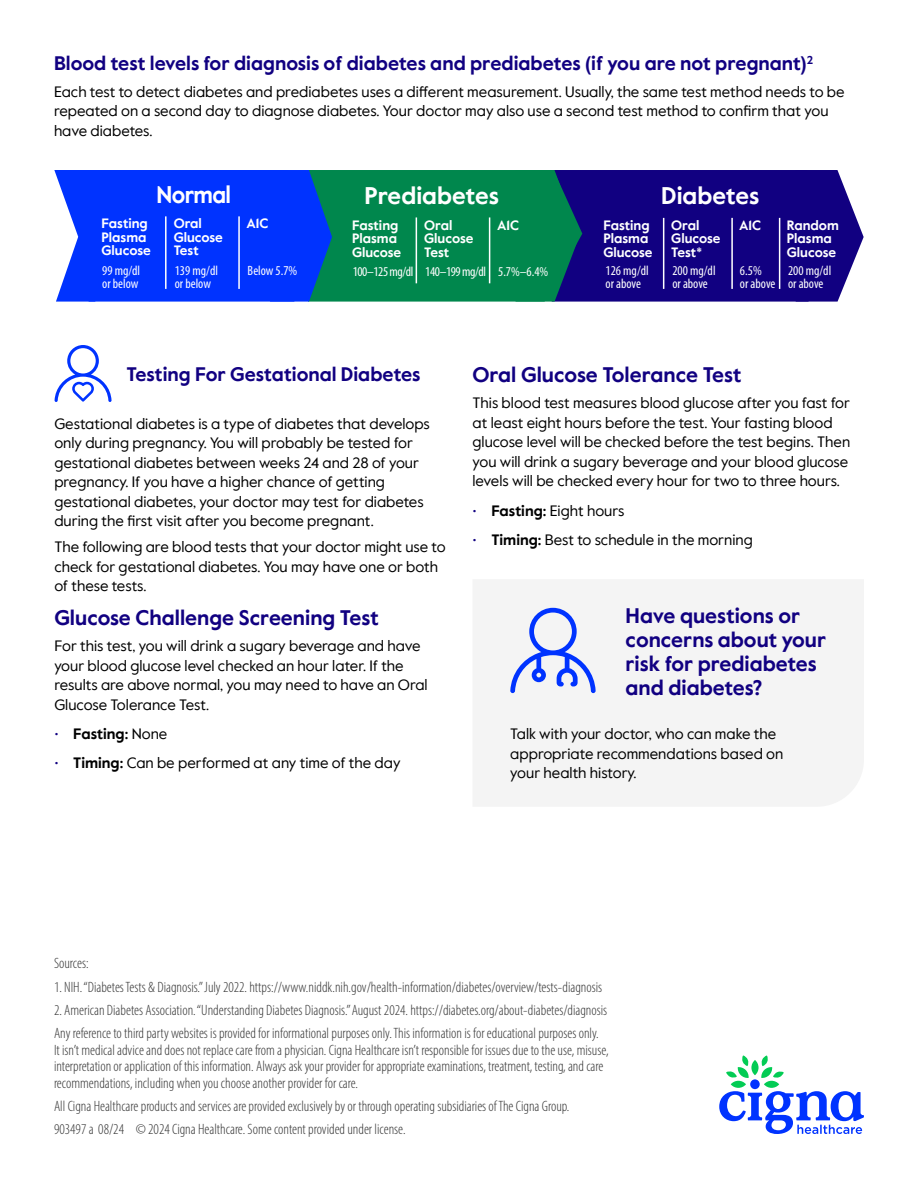
<style>
.page{position:relative;width:918px;height:1188px;background:#fff}
.page>*{position:absolute;margin:0;border:0;box-sizing:border-box;transform-origin:0 0}
.t1{font:700 24px "Value Sans Pro";color:#fff}
.t2{font:700 24px "Value Sans Pro";color:#fff;scale:.93 1}
.t3{font:700 21px/24px "Value Sans Pro";color:#110081}
.t4{font:700 19.5px "Value Sans Pro";color:#110081}
.t5{font:15px/19.5px "Value Sans Pro";color:#000}
.t6{font:300 condensed 15px/23.2px "Myriad Pro";color:#333}
.t7{font:700 15px "Value Sans Pro";color:#000}
.t8{font:700 13.5px/13.5px "Value Sans Pro";color:#fff}
.t9{font:condensed 13.5px/13.5px "Myriad Pro";color:#fff}
.t10{font:condensed 13.5px "Myriad Pro";letter-spacing:-.03em;color:#fff}
.s1{color:#110081}
.s2{font-weight:700}
.s3{font-weight:400;color:#110081}
.s4{font-weight:400}
</style>
<div class="page">
<div style="left:473px;top:580px;width:391px;height:226px;background:#f4f4f4"></div>
<svg style="left:719px;top:1055px;width:145px;height:79px"></svg>
<svg style="left:54px;top:170px;width:810px;height:132px;background:#0f429d"></svg>
<hr style="left:416px;top:217px;width:1px;height:66px;background:#fff">
<hr style="left:489px;top:217px;width:1px;height:66px;background:#fff">
<hr style="left:165px;top:216px;width:2px;height:73px;background:#fff">
<hr style="left:238px;top:216px;width:2px;height:73px;background:#fff">
<hr style="left:663px;top:218px;width:1px;height:71px;background:#fff">
<hr style="left:731px;top:218px;width:2px;height:71px;background:#fff">
<hr style="left:779px;top:218px;width:1px;height:71px;background:#fff">
<svg style="left:55px;top:345px;width:57px;height:57px"></svg>
<svg style="left:510px;top:608px;width:86px;height:85px"></svg>
<h3 class="t4" style="left:54px;top:52px;width:761px">Blood test levels for diagnosis of diabetes and prediabetes (if you are not pregnant)<sup>2</sup></h3>
<p class="t5" style="left:54px;top:82px;width:792px">Each test to detect diabetes and prediabetes uses a different measurement. Usually, the same test method needs to be repeated on a second day to diagnose diabetes. Your doctor may also use a second test method to confirm that you have diabetes.</p>
<h1 class="t2" style="left:157px;top:180px;width:82px">Normal</h1>
<p class="t8" style="left:102px;top:218px;width:51px">Fasting<br>Plasma<br>Glucose</p>
<p class="t9" style="left:102px;top:263px;width:40px">99 mg/dl or below</p>
<p class="t8" style="left:174px;top:218px;width:51px">Oral<br>Glucose<br>Test</p>
<p class="t9" style="left:175px;top:263px;width:45px">139 mg/dl or below</p>
<p class="t8" style="left:247px;top:218px;width:23px">A1C</p>
<p class="t9" style="left:248px;top:263px;width:51px">Below 5.7%</p>
<h1 class="t1" style="left:364px;top:181px;width:136px">Prediabetes</h1>
<h1 class="t1" style="left:661px;top:181px;width:99px">Diabetes</h1>
<p class="t8" style="left:352px;top:219px;width:51px">Fasting<br>Plasma<br>Glucose</p>
<p class="t10" style="left:353px;top:263px;width:62px">100–125 mg/dl</p>
<p class="t8" style="left:424px;top:219px;width:51px">Oral<br>Glucose<br>Test</p>
<p class="t10" style="left:425px;top:263px;width:62px">140–199 mg/dl</p>
<p class="t8" style="left:497px;top:219px;width:23px">A1C</p>
<p class="t9" style="left:498px;top:264px;width:52px">5.7%–6.4%</p>
<p class="t8" style="left:603px;top:219px;width:51px">Fasting<br>Plasma<br>Glucose</p>
<p class="t9" style="left:606px;top:263px;width:45px">126 mg/dl or above</p>
<p class="t8" style="left:671px;top:219px;width:51px">Oral<br>Glucose<br>Test*</p>
<p class="t8" style="left:787px;top:219px;width:54px">Random<br>Plasma<br>Glucose</p>
<p class="t9" style="left:672px;top:263px;width:45px">200 mg/dl or above</p>
<p class="t8" style="left:739px;top:219px;width:23px">A1C</p>
<p class="t9" style="left:740px;top:263px;width:37px">6.5%<br>or above</p>
<p class="t9" style="left:788px;top:263px;width:45px">200 mg/dl or above</p>
<h3 class="t4" style="left:127px;top:362px;width:296px">Testing For Gestational Diabetes</h3>
<h2 class="t3" style="left:472px;top:364px;width:271px">Oral Glucose Tolerance Test</h2>
<p class="t5" style="left:472px;top:394px;width:379px">This blood test measures blood glucose after you fast for at least eight hours before the test. Your fasting blood glucose level will be checked before the test begins. Then you will drink a sugary beverage and your blood glucose levels will be checked every hour for two to three hours.</p>
<p class="t5" style="left:472px;top:501px;width:153px"><span class="s1">•</span> <span class="s2">Fasting:</span> Eight hours</p>
<p class="t5" style="left:472px;top:530px;width:282px"><span class="s1">•</span> <span class="s2">Timing:</span> Best to schedule in the morning</p>
<p class="t5" style="left:54px;top:414px;width:377px">Gestational diabetes is a type of diabetes that develops only during pregnancy. You will probably be tested for gestational diabetes between weeks 24 and 28 of your pregnancy. If you have a higher chance of getting gestational diabetes, your doctor may test for diabetes during the first visit after you become pregnant.</p>
<p class="t5" style="left:54px;top:538px;width:393px">The following are blood tests that your doctor might use to check for gestational diabetes. You may have one or both of these tests.</p>
<h2 class="t3" style="left:54px;top:607px;width:326px">Glucose Challenge Screening Test</h2>
<p class="t5" style="left:54px;top:637px;width:375px">For this test, you will drink a sugary beverage and have your blood glucose level checked an hour later. If the results are above normal, you may need to have an Oral Glucose Tolerance Test.</p>
<p class="t7" style="left:54px;top:725px;width:115px"><span class="s3">•</span> Fasting: <span class="s4">None</span></p>
<p class="t5" style="left:54px;top:754px;width:348px"><span class="s1">•</span> <span class="s2">Timing:</span> Can be performed at any time of the day</p>
<h2 class="t3" style="left:626px;top:604px;width:202px">Have questions or concerns about your risk for prediabetes and diabetes?</h2>
<p class="t5" style="left:510px;top:724px;width:275px">Talk with your doctor, who can make the appropriate recommendations based on your health history.</p>
<p class="t6" style="left:54px;top:952px;width:36px">Sources:</p>
<p class="t6" style="left:54px;top:975px;width:550px">1. NIH. “Diabetes Tests &amp; Diagnosis.” July 2022. https://www.niddk.nih.gov/health-information/diabetes/overview/tests-diagnosis</p>
<p class="t6" style="left:54px;top:998px;width:555px">2. American Diabetes Association. “Understanding Diabetes Diagnosis.” August 2024. https://diabetes.org/about-diabetes/diagnosis<br>Any reference to third party websites is provided for informational purposes only. This information is for educational purposes only.</p>
<p class="t6" style="left:54px;top:1041px;width:556px;line-height:16.5px">It isn’t medical advice and does not replace care from a physician. Cigna Healthcare isn’t responsible for issues due to the use, misuse, interpretation or application of this information. Always ask your provider for appropriate examinations, treatment, testing, and care recommendations, including when you choose another provider for care.</p>
<p class="t6" style="left:54px;top:1094px;width:517px">All Cigna Healthcare products and services are provided exclusively by or through operating subsidiaries of The Cigna Group.<br>903497 a 08/24 © 2024 Cigna Healthcare. Some content provided under license.</p>
</div>
